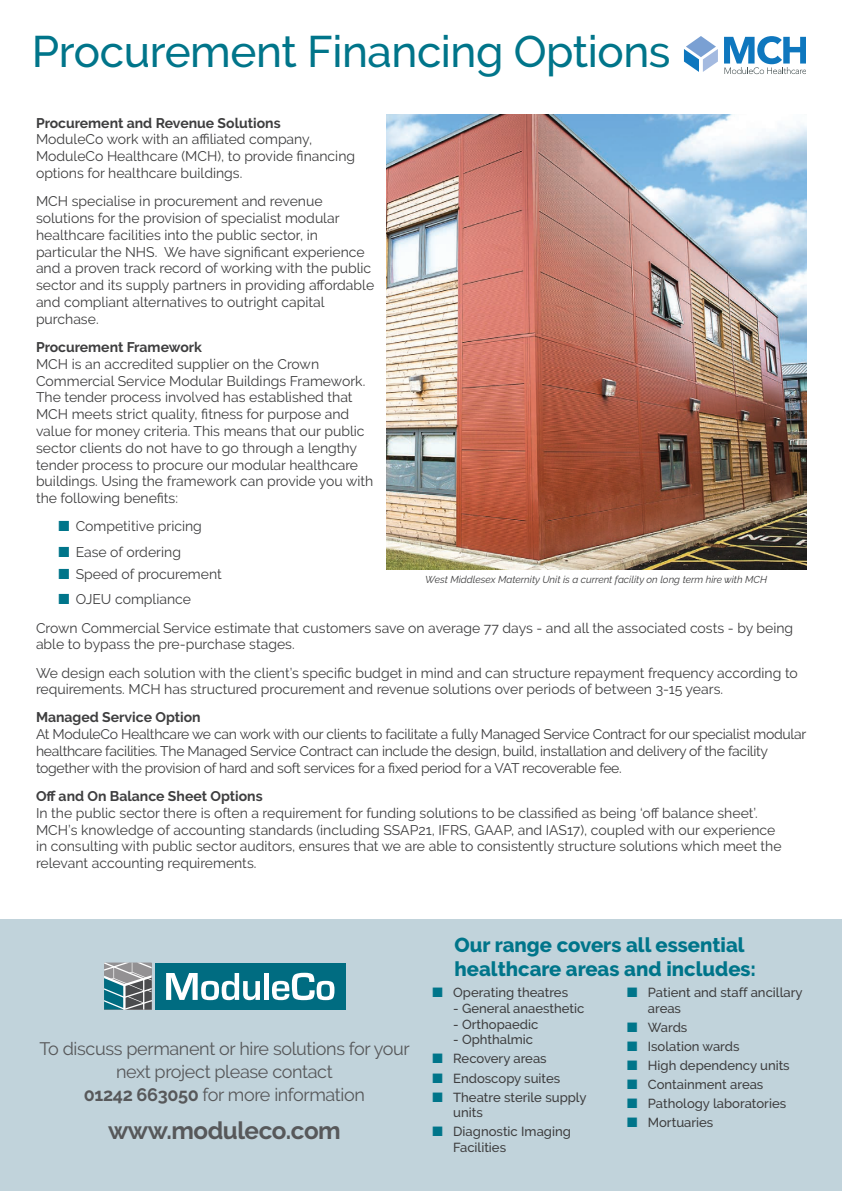
<style>
.page{position:relative;width:842px;height:1191px;background:#fff}
.page>*{position:absolute;margin:0;border:0;box-sizing:border-box;transform-origin:0 0}
.t1{font:500 44px "Raleway";letter-spacing:-.01em;color:#00758a}
.t2{font:700 24.2px "Raleway";letter-spacing:-.02em;color:#57585a}
.Inside_Intro{font:800 20.2px/23.8px "Raleway";color:#00758a}
.t3{font:18px/22.7px "Raleway";letter-spacing:-.02em;color:#57585a;text-align:center}
.t4{font:14px/16.8px "Raleway";color:#3e3e3f}
.t5{font:14px/16.8px "Raleway";letter-spacing:-.02em;color:#3e3e3f}
.t6{font:700 14px "Raleway";color:#3e3e3f}
.t7{font:500 13.1px/15.7px "Raleway";color:#3e3e3f}
.t8{font:italic 10px "Raleway";color:#3e3e3f}
.s1{font-weight:700}
</style>
<div class="page">
<div style="left:0;top:919px;width:842px;height:272px;background:#c1d3db"></div>
<svg style="left:684px;top:36px;width:34px;height:36px"></svg>
<svg style="left:724px;top:36px;width:82px;height:38px"></svg>
<img style="left:386px;top:114px;width:420px;height:455px">
<svg style="left:104px;top:962px;width:48px;height:47px;background:#798f95"></svg>
<div style="left:155px;top:962px;width:190px;height:47px;background:#006c81"></div>
<svg style="left:166px;top:973px;width:94px;height:27px"></svg>
<div style="left:264px;top:973px;width:5px;height:27px;background:#fff"></div>
<svg style="left:272px;top:972px;width:62px;height:28px"></svg>
<p class="t1" style="left:32px;top:26px;width:640px">Procurement Financing Options</p>
<p class="t6" style="left:36px;top:115px;width:246px">Procurement and Revenue Solutions</p>
<p class="t4" style="left:36px;top:131px;width:321px">ModuleCo work with an affiliated company,<br>ModuleCo Healthcare (MCH), to provide financing options for healthcare buildings.</p>
<p class="t4" style="left:36px;top:193px;width:340px">MCH specialise in procurement and revenue solutions for the provision of specialist modular healthcare facilities into the public sector, in particular the NHS. We have significant experience and a proven track record of working with the public sector and its supply partners in providing affordable and compliant alternatives to outright capital purchase.</p>
<p class="t6" style="left:36px;top:339px;width:168px">Procurement Framework</p>
<p class="t4" style="left:36px;top:355px;width:339px">MCH is an accredited supplier on the Crown Commercial Service Modular Buildings Framework.<br>The tender process involved has established that MCH meets strict quality, fitness for purpose and value for money criteria. This means that our public sector clients do not have to go through a lengthy tender process to procure our modular healthcare buildings. Using the framework can provide you with the following benefits:</p>
<p class="t4" style="left:76px;top:518px;width:128px">Competitive pricing</p>
<p class="t4" style="left:76px;top:543px;width:107px">Ease of ordering</p>
<p class="t4" style="left:76px;top:565px;width:148px">Speed of procurement</p>
<p class="t4" style="left:76px;top:591px;width:117px">OJEU compliance</p>
<p class="t4" style="left:36px;top:619px;width:759px">Crown Commercial Service estimate that customers save on average 77 days - and all the associated costs - by being able to bypass the pre-purchase stages.</p>
<p class="t4" style="left:36px;top:664px;width:763px">We design each solution with the client’s specific budget in mind and can structure repayment frequency according to requirements. MCH has structured procurement and revenue solutions over periods of between 3-15 years.</p>
<p class="t6" style="left:36px;top:709px;width:166px">Managed Service Option</p>
<p class="t5" style="left:36px;top:726px;width:772px">At ModuleCo Healthcare we can work with our clients to facilitate a fully Managed Service Contract for our specialist modular healthcare facilities. The Managed Service Contract can include the design, build, installation and delivery of the facility together with the provision of hard and soft services for a fixed period for a VAT recoverable fee.</p>
<p class="t6" style="left:36px;top:788px;width:228px">Off and On Balance Sheet Options</p>
<p class="t4" style="left:36px;top:804px;width:747px">In the public sector there is often a requirement for funding solutions to be classified as being ‘off balance sheet’.<br>MCH’s knowledge of accounting standards (including SSAP21, IFRS, GAAP, and IAS17), coupled with our experience in consulting with public sector auditors, ensures that we are able to consistently structure solutions which meet the relevant accounting requirements.</p>
<p class="t8" style="left:425px;top:573px;width:343px">West Middlesex Maternity Unit is a current facility on long term hire with MCH</p>
<p class="t3" style="left:40px;top:1037px;width:372px">To discuss permanent or hire solutions for your next project please contact</p>
<p class="t3" style="left:84px;top:1083px;width:283px"><span class="s1">01242 663050</span> for more information</p>
<p class="t2" style="left:108px;top:1116px;width:234px">www.moduleco.com</p>
<p class="Inside_Intro" style="left:454px;top:933px;width:303px">Our range covers all essential healthcare areas and includes:</p>
<p class="t7" style="left:453px;top:984px;width:116px">Operating theatres</p>
<p class="t7" style="left:453px;top:1000px;width:133px">- General anaesthetic</p>
<p class="t7" style="left:453px;top:1016px;width:87px">- Orthopaedic</p>
<p class="t7" style="left:453px;top:1032px;width:81px">- Ophthalmic</p>
<p class="t7" style="left:453px;top:1051px;width:95px">Recovery areas</p>
<p class="t7" style="left:453px;top:1070px;width:109px">Endoscopy suites</p>
<p class="t7" style="left:453px;top:1089px;width:135px">Theatre sterile supply units</p>
<p class="t7" style="left:453px;top:1123px;width:119px">Diagnostic Imaging<br>Facilities</p>
<p class="t7" style="left:648px;top:984px;width:156px">Patient and staff ancillary areas</p>
<p class="t7" style="left:648px;top:1019px;width:41px">Wards</p>
<p class="t7" style="left:648px;top:1038px;width:93px">Isolation wards</p>
<p class="t7" style="left:648px;top:1057px;width:143px">High dependency units</p>
<p class="t7" style="left:648px;top:1076px;width:117px">Containment areas</p>
<p class="t7" style="left:648px;top:1095px;width:140px">Pathology laboratories</p>
<p class="t7" style="left:648px;top:1115px;width:67px">Mortuaries</p>
</div>
